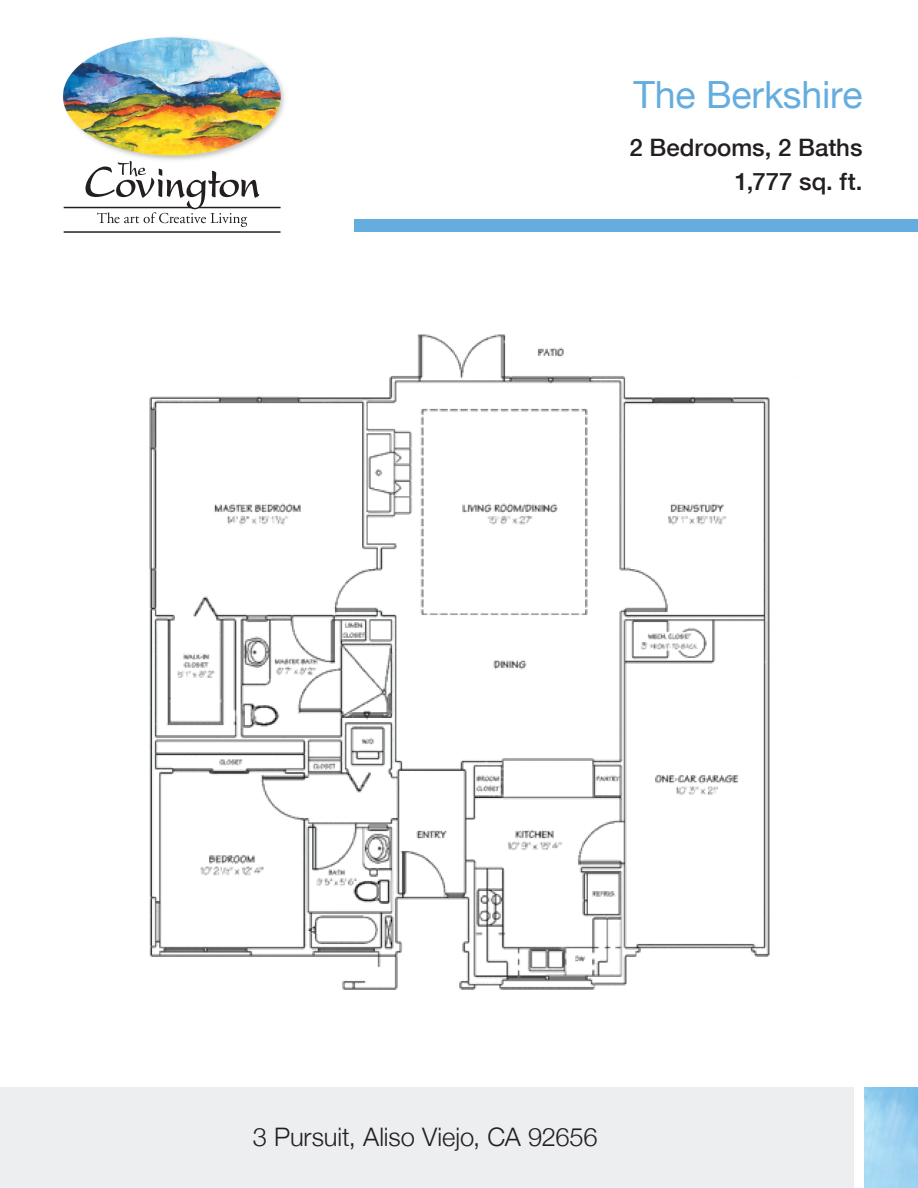
<style>
.page{position:relative;width:918px;height:1188px;background:#fff}
.page>*{position:absolute;margin:0;border:0;box-sizing:border-box;transform-origin:0 0}
.t1{font:37.5px "Helvetica Neue";letter-spacing:-.005em;color:#65adde}
.t2{font:300 25.5px "Helvetica Neue";letter-spacing:-.005em;color:#231f20}
.t3{font:500 24px/34.5px "Helvetica Neue";color:#231f20;text-align:right}
</style>
<div class="page">
<div style="left:354px;top:219px;width:564px;height:13px;background:#65adde"></div>
<img style="left:62px;top:37px;width:223px;height:159px">
<hr style="left:64px;top:231px;width:217px;height:1px;background:#231f20">
<hr style="left:64px;top:207px;width:127px;height:1px;background:#231f20">
<hr style="left:199px;top:207px;width:82px;height:1px;background:#231f20">
<svg style="left:86px;top:161px;width:173px;height:66px"></svg>
<img style="left:149px;top:334px;width:621px;height:656px">
<div style="left:0;top:1088px;width:853px;height:100px;background:#edeeef"></div>
<h1 class="t1" style="left:633px;top:67px;width:231px">The Berkshire</h1>
<p class="t3" style="left:629px;top:129px;width:235px">2 Bedrooms, 2 Baths<br>1,777 sq. ft.</p>
<p class="t2" style="left:253px;top:1117px;width:346px">3 Pursuit, Aliso Viejo, CA 92656</p>
</div>
